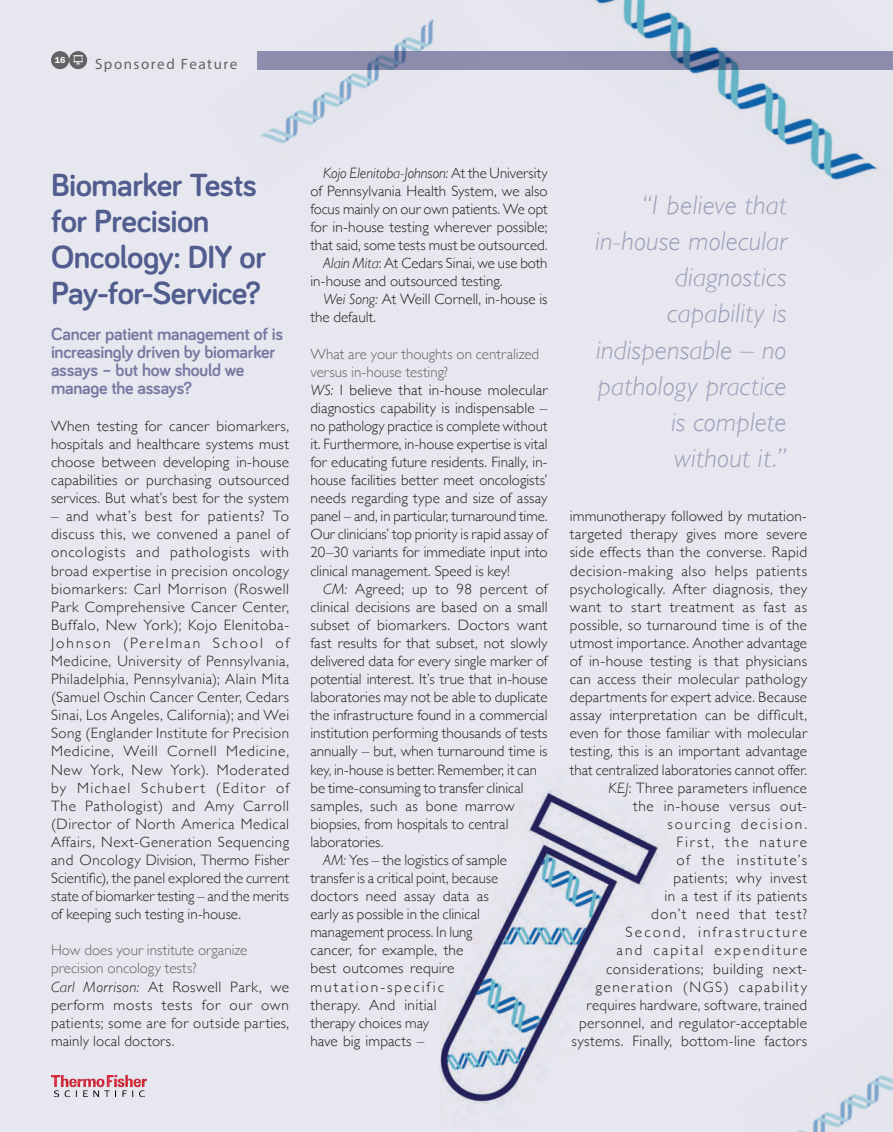
<style>
.page{position:relative;width:893px;height:1132px;background:#fff}
.page>*{position:absolute;margin:0;border:0;box-sizing:border-box;transform-origin:0 0}
.t1{font:700 33px/36.2px "Bariol";letter-spacing:-.015em;color:#505d8e}
.t2{font:italic 300 27px/36.2px "Gill Sans";letter-spacing:.005em;color:#9d9dba;text-align:right}
.t3{font:700 18px/18px "Bariol";letter-spacing:-.015em;color:#7679a1}
.t4{font:300 15px/18px "Gill Sans";letter-spacing:.01em;color:#231f20;text-align:justify}
.t5{font:italic 300 15px "Gill Sans";letter-spacing:-.005em;color:#231f20}
.t6{font:300 15px "Gill Sans";letter-spacing:.13em;color:#231f20}
.t7{font:15px "Myriad Pro";letter-spacing:.1em;color:#636366}
.t8{font:600 8.85px "ITC Franklin Gothic Std";color:#fff}
.s1{color:#636366}
.s2{font-style:italic}
.s3{font-style:normal}
</style>
<div class="page">
<div style="left:0;top:0;width:893px;height:1131px;background:#e7e7ef"></div>
<div style="left:51px;top:51px;width:18px;height:18px;background:#636366;border-radius:50%"></div>
<div style="left:69px;top:51px;width:18px;height:18px;background:#636366;border-radius:50%"></div>
<img style="left:439px;top:790px;width:227px;height:314px">
<img style="left:493px;top:0;width:400px;height:181px">
<img style="left:257px;top:18px;width:236px;height:126px">
<img style="left:798px;top:1075px;width:95px;height:56px">
<img style="left:51px;top:1075px;width:96px;height:20px">
<svg style="left:73px;top:55px;width:10px;height:11px"></svg>
<p class="t8" style="left:55px;top:55px;width:12px">16</p>
<p class="t7" style="left:95px;top:55px;width:144px">Sponsored Feature</p>
<h1 class="t1" style="left:51px;top:165px;width:217px">Biomarker Tests for Precision<br>Oncology: DIY or<br>Pay-for-Service?</h1>
<p class="t3" style="left:51px;top:324px;width:233px">Cancer patient management of is increasingly driven by biomarker assays – but how should we manage the assays?</p>
<p class="t4" style="left:51px;top:416px;width:240px">When testing for cancer biomarkers, hospitals and healthcare systems must choose between developing in-house capabilities or purchasing outsourced services. But what’s best for the system</p>
<p class="t4" style="left:51px;top:506px;width:240px">– and what’s best for patients? To discuss this, we convened a panel of oncologists and pathologists with broad expertise in precision oncology biomarkers: Carl Morrison (Roswell Park Comprehensive Cancer Center, Buffalo, New York); Kojo Elenitoba-Johnson (Perelman School of Medicine, University of Pennsylvania, Philadelphia, Pennsylvania); Alain Mita (Samuel Oschin Cancer Center, Cedars Sinai, Los Angeles, California); and Wei Song (Englander Institute for Precision Medicine, Weill Cornell Medicine, New York, New York). Moderated by Michael Schubert (Editor of The Pathologist) and Amy Carroll (Director of North America Medical Affairs, Next-Generation Sequencing and Oncology Division, Thermo Fisher Scientific), the panel explored the current state of biomarker testing – and the merits of keeping such testing in-house.</p>
<p class="t4" style="left:51px;top:940px;width:240px;text-align:left"><span class="s1">How does your institute organize precision oncology tests?<br></span><span class="s2">Carl Morrison:</span> At Roswell Park, we perform mosts tests for our own patients; some are for outside parties, mainly local doctors.</p>
<p class="t5" style="left:323px;top:164px;width:226px">Kojo Elenitoba-Johnson: <span class="s3">At the University</span></p>
<p class="t4" style="left:310px;top:181px;width:239px">of Pennsylvania Health System, we also</p>
<p class="t4" style="left:310px;top:199px;width:239px">focus mainly on our own patients. We opt</p>
<p class="t4" style="left:310px;top:217px;width:239px">for in-house testing wherever possible;</p>
<p class="t4" style="left:310px;top:235px;width:239px">that said, some tests must be outsourced.</p>
<p class="t4" style="left:323px;top:253px;width:226px"><span class="s2">Alain Mita</span>: At Cedars Sinai, we use both</p>
<p class="t4" style="left:310px;top:271px;width:193px">in-house and outsourced testing.</p>
<p class="t4" style="left:323px;top:289px;width:226px"><span class="s2">Wei Song:</span> At Weill Cornell, in-house is</p>
<p class="t4" style="left:310px;top:307px;width:67px">the default.</p>
<p class="t4" style="left:310px;top:344px;width:239px;text-align:left"><span class="s1">What are your thoughts on centralized versus in-house testing?<br></span><span class="s2">WS:</span> I believe that in-house molecular diagnostics capability is indispensable – no pathology practice is complete without it. Furthermore, in-house expertise is vital for educating future residents. Finally, in&shy;house facilities better meet oncologists’ needs regarding type and size of assay panel – and, in particular, turnaround time.<br>Our clinicians’ top priority is rapid assay of 20–30 variants for immediate input into clinical management. Speed is key!</p>
<p class="t4" style="left:323px;top:579px;width:226px"><span class="s2">CM:</span> Agreed; up to 98 percent of</p>
<p class="t4" style="left:310px;top:597px;width:239px">clinical decisions are based on a small</p>
<p class="t4" style="left:310px;top:615px;width:239px">subset of biomarkers. Doctors want</p>
<p class="t4" style="left:310px;top:633px;width:239px">fast results for that subset, not slowly</p>
<p class="t4" style="left:310px;top:651px;width:239px">delivered data for every single marker of</p>
<p class="t4" style="left:310px;top:669px;width:239px">potential interest. It’s true that in-house</p>
<p class="t4" style="left:310px;top:687px;width:239px">laboratories may not be able to duplicate</p>
<p class="t4" style="left:310px;top:705px;width:239px">the infrastructure found in a commercial</p>
<p class="t4" style="left:310px;top:723px;width:239px">institution performing thousands of tests</p>
<p class="t4" style="left:310px;top:741px;width:239px">annually – but, when turnaround time is</p>
<p class="t4" style="left:310px;top:759px;width:228px">key, in-house is better. Remember, it can</p>
<p class="t4" style="left:310px;top:777px;width:215px">be time-consuming to transfer clinical</p>
<p class="t4" style="left:310px;top:795px;width:206px">samples, such as bone marrow</p>
<p class="t4" style="left:310px;top:813px;width:200px">biopsies, from hospitals to central</p>
<p class="t4" style="left:310px;top:832px;width:75px">laboratories.</p>
<p class="t4" style="left:323px;top:850px;width:185px"><span class="s2">AM:</span> Yes – the logistics of sample</p>
<p class="t4" style="left:310px;top:868px;width:189px">transfer is a critical point, because</p>
<p class="t4" style="left:310px;top:886px;width:180px">doctors need assay data as</p>
<p class="t4" style="left:310px;top:904px;width:171px">early as possible in the clinical</p>
<p class="t4" style="left:310px;top:922px;width:164px">management process. In lung</p>
<p class="t4" style="left:310px;top:940px;width:155px">cancer, for example, the</p>
<p class="t4" style="left:310px;top:958px;width:146px">best outcomes require</p>
<p class="t6" style="left:310px;top:974px;width:135px">mutation-specific</p>
<p class="t4" style="left:310px;top:994px;width:128px">therapy. And initial</p>
<p class="t4" style="left:310px;top:1012px;width:120px">therapy choices may</p>
<p class="t4" style="left:310px;top:1030px;width:116px">have big impacts –</p>
<h2 class="t2" style="left:595px;top:187px;width:193px">“I believe that in-house molecular diagnostics capability is indispensable – no pathology practice is complete without it.”</h2>
<p class="t4" style="left:570px;top:506px;width:239px;text-align:right">immunotherapy followed by mutation&shy;targeted therapy gives more severe side effects than the converse. Rapid decision-making also helps patients psychologically. After diagnosis, they want to start treatment as fast as possible, so turnaround time is of the utmost importance. Another advantage of in-house testing is that physicians can access their molecular pathology departments for expert advice. Because assay interpretation can be difficult, even for those familiar with molecular testing, this is an important advantage that centralized laboratories cannot offer.<br><span class="s2">KEJ</span>: Three parameters influence<br>the in-house versus out&shy;sourcing decision.<br>First, the nature<br>of the institute’s<br>patients; why invest<br>in a test if its patients<br>don’t need that test?<br>Second, infrastructure<br>and capital expenditure considerations; building next&shy;generation (NGS) capability requires hardware, software, trained personnel, and regulator-acceptable systems. Finally, bottom-line factors</p>
</div>
